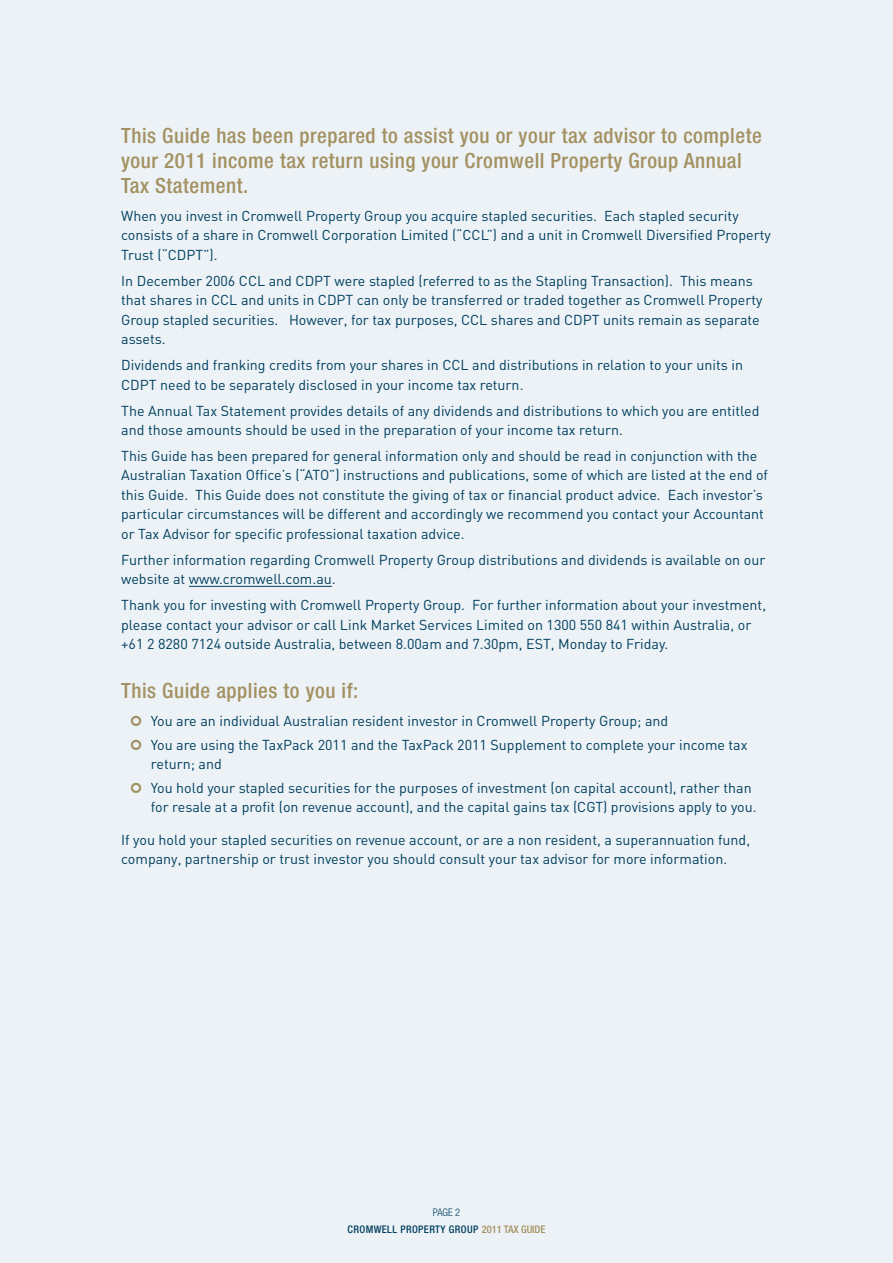
<style>
.page{position:relative;width:893px;height:1263px;background:#ecf2f6}
.page>*{position:absolute;margin:0;border:0;box-sizing:border-box;transform-origin:0 0}
.t1{font:500 condensed 21px/25.2px "Helvetica Neue LT Std";letter-spacing:.025em;color:#a39161}
.t2{font:14.25px/19.5px "DIN";color:#003f5f}
.t3{font:500 condensed 10.5px/16.8px "Helvetica Neue LT Std";letter-spacing:.04em;color:#003f5f;text-align:center}
.s1{font-weight:300}
.s2{color:#a39161}
</style>
<div class="page">
<hr style="left:189px;top:586px;width:143px;height:1px;background:#003f5f">
<h1 class="t1" style="left:121px;top:122px;width:642px">This Guide has been prepared to assist you or your tax advisor to complete your 2011 income tax return using your Cromwell Property Group Annual<br>Tax Statement.</h1>
<p class="t2" style="left:121px;top:206px;width:651px">When you invest in Cromwell Property Group you acquire stapled securities. Each stapled security consists of a share in Cromwell Corporation Limited (“CCL”) and a unit in Cromwell Diversified Property<br>Trust (“CDPT”).</p>
<p class="t2" style="left:121px;top:270px;width:643px">In December 2006 CCL and CDPT were stapled (referred to as the Stapling Transaction). This means that shares in CCL and units in CDPT can only be transferred or traded together as Cromwell Property Group stapled securities. However, for tax purposes, CCL shares and CDPT units remain as separate assets.</p>
<p class="t2" style="left:121px;top:355px;width:623px">Dividends and franking credits from your shares in CCL and distributions in relation to your units in<br>CDPT need to be separately disclosed in your income tax return.</p>
<p class="t2" style="left:121px;top:400px;width:640px">The Annual Tax Statement provides details of any dividends and distributions to which you are entitled and those amounts should be used in the preparation of your income tax return.</p>
<p class="t2" style="left:121px;top:446px;width:648px">This Guide has been prepared for general information only and should be read in conjunction with the Australian Taxation Office’s (“ATO”) instructions and publications, some of which are listed at the end of this Guide. This Guide does not constitute the giving of tax or financial product advice. Each investor’s particular circumstances will be different and accordingly we recommend you contact your Accountant or Tax Advisor for specific professional taxation advice.</p>
<p class="t2" style="left:121px;top:549px;width:646px">Further information regarding Cromwell Property Group distributions and dividends is available on our website at www.cromwell.com.au.</p>
<p class="t2" style="left:121px;top:595px;width:646px">Thank you for investing with Cromwell Property Group. For further information about your investment, please contact your advisor or call Link Market Services Limited on 1300 550 841 within Australia, or +61 2 8280 7124 outside Australia, between 8.00am and 7.30pm, EST, Monday to Friday.</p>
<h1 class="t1" style="left:121px;top:677px;width:238px">This Guide applies to you if:</h1>
<p class="t2" style="left:151px;top:708px;width:598px;line-height:23.7px">You are an individual Australian resident investor in Cromwell Property Group; and<br>You are using the TaxPack 2011 and the TaxPack 2011 Supplement to complete your income tax</p>
<p class="t2" style="left:151px;top:752px;width:602px;line-height:23.7px">return; and<br>You hold your stapled securities for the purposes of investment (on capital account), rather than</p>
<p class="t2" style="left:151px;top:797px;width:607px">for resale at a profit (on revenue account), and the capital gains tax (CGT) provisions apply to you.</p>
<p class="t2" style="left:121px;top:829px;width:630px">If you hold your stapled securities on revenue account, or are a non resident, a superannuation fund, company, partnership or trust investor you should consult your tax advisor for more information.</p>
<p class="t3" style="left:348px;top:1204px;width:199px"><span class="s1">PAGE 2<br></span>CROMWELL PROPERTY GROUP <span class="s2">2011 tax guide</span></p>
</div>
